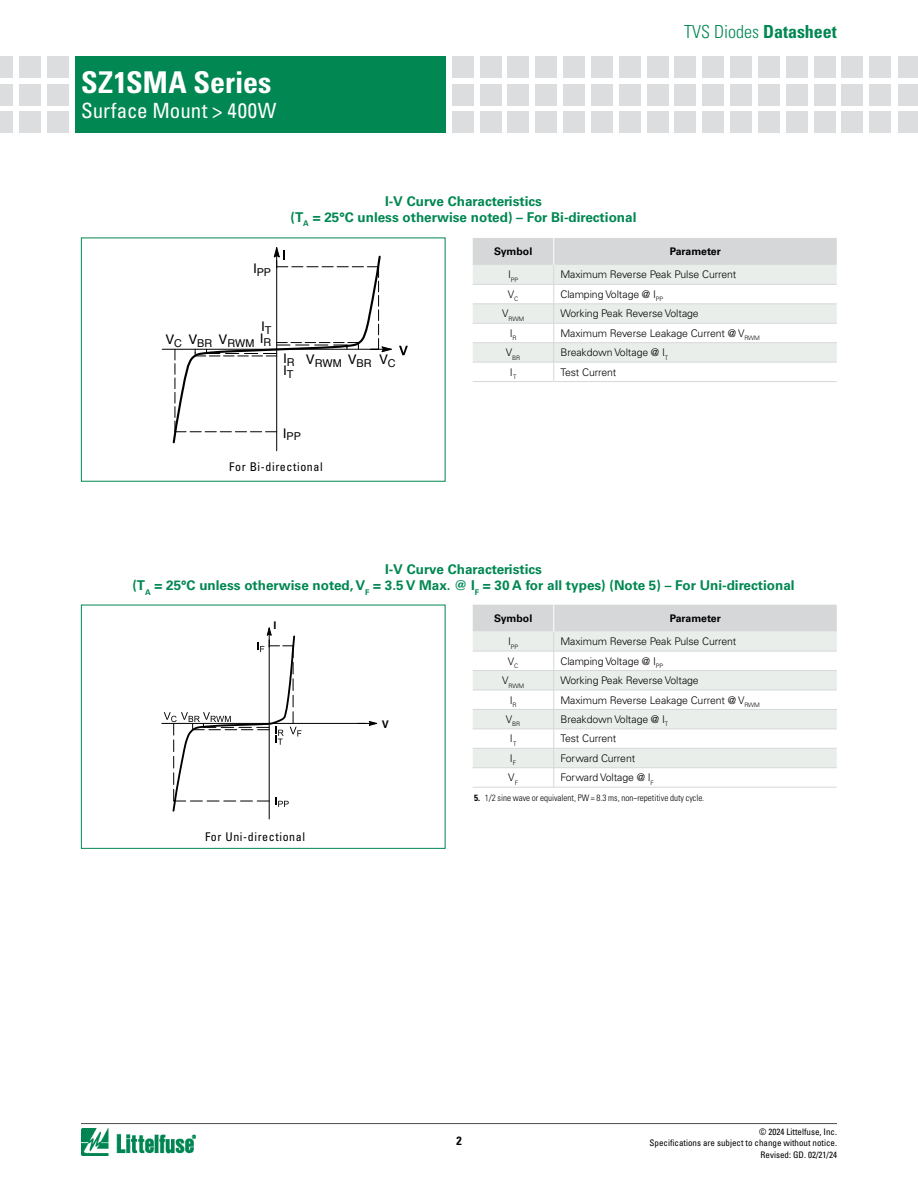
<style>
.page{position:relative;width:918px;height:1188px;background:#fff}
.page>*{position:absolute;margin:0;border:0;box-sizing:border-box;transform-origin:0 0}
.t1{font:700 condensed 30px "Univers LT Std";letter-spacing:.005em;color:#fff}
.t2{font:condensed 21px "Univers LT Std";color:#fff}
.t3{font:300 condensed 18px "Univers LT Std";color:#008752}
.t4{font:700 13.5px/16.2px "Univers LT Std";color:#008752;text-align:center}
.t5{font:13.35px/12px "Helvetica";color:#000}
.t6{font:condensed 12px "Univers LT Std";letter-spacing:.05em;color:#000}
.t7{font:700 condensed 12px "Univers LT Std";color:#000}
.t8{font:10.8px "Helvetica";color:#000}
.t9{font:300 10.5px "Univers LT Std";letter-spacing:-.01em;color:#000}
.t10{font:700 10.5px "Univers LT Std";color:#000}
.t11{font:700 10.5px "Helvetica";color:#000}
.t12{font:condensed 9px/10.8px "Univers LT Std";color:#000;text-align:right}
.t13{font:300 condensed 9px "Univers LT Std";color:#000}
.t14{font:300 6.15px "Univers LT Std";letter-spacing:-.01em;color:#000}
.s1{font-weight:700}
</style>
<div class="page">
<hr style="left:81px;top:1123px;width:756px;height:1px;background:#4d4d4f">
<img style="left:81px;top:1129px;width:115px;height:26px">
<div style="left:75px;top:56px;width:371px;height:77px;background:#008752"></div>
<div style="left:47px;top:56px;width:21px;height:21px;background:#dcddde"></div>
<div style="left:47px;top:84px;width:21px;height:21px;background:#dcddde"></div>
<div style="left:47px;top:112px;width:21px;height:21px;background:#dcddde"></div>
<div style="left:19px;top:56px;width:21px;height:21px;background:#dcddde"></div>
<div style="left:19px;top:84px;width:21px;height:21px;background:#dcddde"></div>
<div style="left:19px;top:112px;width:21px;height:21px;background:#dcddde"></div>
<div style="left:0;top:56px;width:13px;height:21px;background:#dcddde"></div>
<div style="left:0;top:84px;width:13px;height:21px;background:#dcddde"></div>
<div style="left:0;top:112px;width:13px;height:21px;background:#dcddde"></div>
<div style="left:870px;top:56px;width:21px;height:21px;background:#dcddde"></div>
<div style="left:870px;top:84px;width:21px;height:21px;background:#dcddde"></div>
<div style="left:870px;top:112px;width:21px;height:21px;background:#dcddde"></div>
<div style="left:452px;top:56px;width:21px;height:21px;background:#dcddde"></div>
<div style="left:452px;top:84px;width:21px;height:21px;background:#dcddde"></div>
<div style="left:452px;top:112px;width:21px;height:21px;background:#dcddde"></div>
<div style="left:480px;top:56px;width:21px;height:21px;background:#dcddde"></div>
<div style="left:480px;top:84px;width:21px;height:21px;background:#dcddde"></div>
<div style="left:480px;top:112px;width:21px;height:21px;background:#dcddde"></div>
<div style="left:508px;top:56px;width:21px;height:21px;background:#dcddde"></div>
<div style="left:508px;top:84px;width:21px;height:21px;background:#dcddde"></div>
<div style="left:508px;top:112px;width:21px;height:21px;background:#dcddde"></div>
<div style="left:536px;top:56px;width:21px;height:21px;background:#dcddde"></div>
<div style="left:536px;top:84px;width:21px;height:21px;background:#dcddde"></div>
<div style="left:536px;top:112px;width:21px;height:21px;background:#dcddde"></div>
<div style="left:563px;top:56px;width:22px;height:21px;background:#dcddde"></div>
<div style="left:563px;top:84px;width:22px;height:21px;background:#dcddde"></div>
<div style="left:563px;top:112px;width:22px;height:21px;background:#dcddde"></div>
<div style="left:591px;top:56px;width:22px;height:21px;background:#dcddde"></div>
<div style="left:591px;top:84px;width:22px;height:21px;background:#dcddde"></div>
<div style="left:591px;top:112px;width:22px;height:21px;background:#dcddde"></div>
<div style="left:619px;top:56px;width:21px;height:21px;background:#dcddde"></div>
<div style="left:619px;top:84px;width:21px;height:21px;background:#dcddde"></div>
<div style="left:619px;top:112px;width:21px;height:21px;background:#dcddde"></div>
<div style="left:647px;top:56px;width:21px;height:21px;background:#dcddde"></div>
<div style="left:647px;top:84px;width:21px;height:21px;background:#dcddde"></div>
<div style="left:647px;top:112px;width:21px;height:21px;background:#dcddde"></div>
<div style="left:675px;top:56px;width:21px;height:21px;background:#dcddde"></div>
<div style="left:675px;top:84px;width:21px;height:21px;background:#dcddde"></div>
<div style="left:675px;top:112px;width:21px;height:21px;background:#dcddde"></div>
<div style="left:703px;top:56px;width:21px;height:21px;background:#dcddde"></div>
<div style="left:703px;top:84px;width:21px;height:21px;background:#dcddde"></div>
<div style="left:703px;top:112px;width:21px;height:21px;background:#dcddde"></div>
<div style="left:730px;top:56px;width:22px;height:21px;background:#dcddde"></div>
<div style="left:730px;top:84px;width:22px;height:21px;background:#dcddde"></div>
<div style="left:730px;top:112px;width:22px;height:21px;background:#dcddde"></div>
<div style="left:786px;top:56px;width:21px;height:21px;background:#dcddde"></div>
<div style="left:786px;top:84px;width:21px;height:21px;background:#dcddde"></div>
<div style="left:786px;top:112px;width:21px;height:21px;background:#dcddde"></div>
<div style="left:758px;top:56px;width:22px;height:21px;background:#dcddde"></div>
<div style="left:758px;top:84px;width:22px;height:21px;background:#dcddde"></div>
<div style="left:758px;top:112px;width:22px;height:21px;background:#dcddde"></div>
<div style="left:814px;top:56px;width:21px;height:21px;background:#dcddde"></div>
<div style="left:814px;top:84px;width:21px;height:21px;background:#dcddde"></div>
<div style="left:814px;top:112px;width:21px;height:21px;background:#dcddde"></div>
<div style="left:842px;top:56px;width:21px;height:21px;background:#dcddde"></div>
<div style="left:842px;top:84px;width:21px;height:21px;background:#dcddde"></div>
<div style="left:842px;top:112px;width:21px;height:21px;background:#dcddde"></div>
<div style="left:898px;top:56px;width:20px;height:21px;background:#dcddde"></div>
<div style="left:898px;top:84px;width:20px;height:21px;background:#dcddde"></div>
<div style="left:898px;top:112px;width:20px;height:21px;background:#dcddde"></div>
<svg style="left:473px;top:238px;width:364px;height:143px"></svg>
<hr style="left:473px;top:381px;width:81px;height:1px;background:#d5d7d8">
<hr style="left:554px;top:381px;width:283px;height:1px;background:#d5d7d8">
<hr style="left:276px;top:260px;width:1px;height:191px;background:#000">
<hr style="left:162px;top:349px;width:217px;height:1px;background:#000">
<svg style="left:171px;top:247px;width:237px;height:198px"></svg>
<svg style="left:473px;top:605px;width:364px;height:182px"></svg>
<hr style="left:473px;top:787px;width:81px;height:1px;background:#d5d7d8">
<hr style="left:554px;top:787px;width:283px;height:1px;background:#d5d7d8">
<div style="left:81px;top:605px;width:365px;height:244px;border:1px solid #008752"></div>
<hr style="left:162px;top:723px;width:203px;height:1px;background:#000">
<svg style="left:164px;top:627px;width:214px;height:193px"></svg>
<h1 class="t1" style="left:81px;top:64px;width:192px">SZ1SMA Series</h1>
<h2 class="t2" style="left:81px;top:97px;width:197px">Surface Mount &gt; 400W</h2>
<h3 class="t3" style="left:684px;top:21px;width:154px">TVS Diodes <span class="s1">Datasheet</span></h3>
<p class="t8" style="left:253px;top:264px;width:20px"><sup>I</sup>PP</p>
<p class="t5" style="left:261px;top:321px;width:12px">I<sub>T</sub></p>
<p class="t8" style="left:165px;top:335px;width:107px"><sup>V</sup>C <sup>V</sup>BR <sup>V</sup>RWM <sup>I</sup>R</p>
<p class="t4" style="left:291px;top:193px;width:347px">I-V Curve Characteristics<br>(T<sub>A</sub> = 25°C unless otherwise noted) – For Bi-directional</p>
<p class="t5" style="left:283px;top:353px;width:13px">I<sub>R<br></sub>I<sub>T</sub></p>
<p class="t8" style="left:306px;top:355px;width:91px"><sup>V</sup>RWM <sup>V</sup>BR <sup>V</sup>C</p>
<p class="t10" style="left:494px;top:245px;width:40px">Symbol</p>
<p class="t10" style="left:670px;top:245px;width:53px">Parameter</p>
<p class="t14" style="left:508px;top:276px;width:12px"><sup>I</sup>PP</p>
<p class="t9" style="left:560px;top:268px;width:177px">Maximum Reverse Peak Pulse Current</p>
<p class="t9" style="left:508px;top:288px;width:12px">V<sub>C</sub></p>
<p class="t9" style="left:560px;top:288px;width:104px">Clamping Voltage @ I<sub>PP</sub></p>
<p class="t14" style="left:502px;top:315px;width:24px"><sup>V</sup>RWM</p>
<p class="t9" style="left:560px;top:307px;width:140px">Working Peak Reverse Voltage</p>
<p class="t9" style="left:510px;top:327px;width:8px">I<sub>R</sub></p>
<p class="t9" style="left:560px;top:327px;width:201px">Maximum Reverse Leakage Current @ V<sub>RWM</sub></p>
<p class="t14" style="left:506px;top:354px;width:16px"><sup>V</sup>BR</p>
<p class="t9" style="left:560px;top:346px;width:109px">Breakdown Voltage @ I<sub>T</sub></p>
<p class="t9" style="left:510px;top:366px;width:8px">I<sub>T</sub></p>
<p class="t9" style="left:560px;top:366px;width:57px">Test Current</p>
<p class="t8" style="left:283px;top:428px;width:20px"><sup>I</sup>PP</p>
<p class="t6" style="left:229px;top:459px;width:95px">For Bi-directional</p>
<p class="t4" style="left:132px;top:561px;width:664px">I-V Curve Characteristics<br>(T<sub>A</sub> = 25°C unless otherwise noted, V<sub>F</sub> = 3.5 V Max. @ I<sub>F</sub> = 30 A for all types) (Note 5) – For Uni-directional</p>
<p class="t11" style="left:274px;top:617px;width:4px">I</p>
<p class="t6" style="left:205px;top:829px;width:102px">For Uni-directional</p>
<p class="t11" style="left:382px;top:716px;width:9px">V</p>
<p class="t10" style="left:494px;top:612px;width:40px">Symbol</p>
<p class="t10" style="left:670px;top:612px;width:53px">Parameter</p>
<p class="t14" style="left:508px;top:643px;width:12px"><sup>I</sup>PP</p>
<p class="t9" style="left:560px;top:635px;width:177px">Maximum Reverse Peak Pulse Current</p>
<p class="t9" style="left:508px;top:655px;width:12px">V<sub>C</sub></p>
<p class="t9" style="left:560px;top:655px;width:104px">Clamping Voltage @ I<sub>PP</sub></p>
<p class="t14" style="left:502px;top:682px;width:24px"><sup>V</sup>RWM</p>
<p class="t9" style="left:560px;top:674px;width:140px">Working Peak Reverse Voltage</p>
<p class="t9" style="left:510px;top:693px;width:8px">I<sub>R</sub></p>
<p class="t9" style="left:560px;top:693px;width:201px">Maximum Reverse Leakage Current @ V<sub>RWM</sub></p>
<p class="t14" style="left:506px;top:721px;width:16px"><sup>V</sup>BR</p>
<p class="t9" style="left:560px;top:713px;width:109px">Breakdown Voltage @ I<sub>T</sub></p>
<p class="t9" style="left:510px;top:732px;width:8px">I<sub>T</sub></p>
<p class="t9" style="left:560px;top:732px;width:57px">Test Current</p>
<p class="t9" style="left:510px;top:752px;width:8px">I<sub>F</sub></p>
<p class="t9" style="left:560px;top:752px;width:76px">Forward Current</p>
<p class="t9" style="left:508px;top:771px;width:12px">V<sub>F</sub></p>
<p class="t9" style="left:560px;top:771px;width:95px">Forward Voltage @ I<sub>F</sub></p>
<p class="t13" style="left:474px;top:793px;width:232px"><span class="s1">5.</span> 1/2 sine wave or equivalent, PW = 8.3 ms, non−repetitive duty cycle.</p>
<p class="t7" style="left:456px;top:1133px;width:7px">2</p>
<p class="t12" style="left:650px;top:1126px;width:189px">© 2024 Littelfuse, Inc.<br>Specifications are subject to change without notice.</p>
<p class="t12" style="left:761px;top:1149px;width:78px">Revised: GD. 02/21/24</p>
</div>
